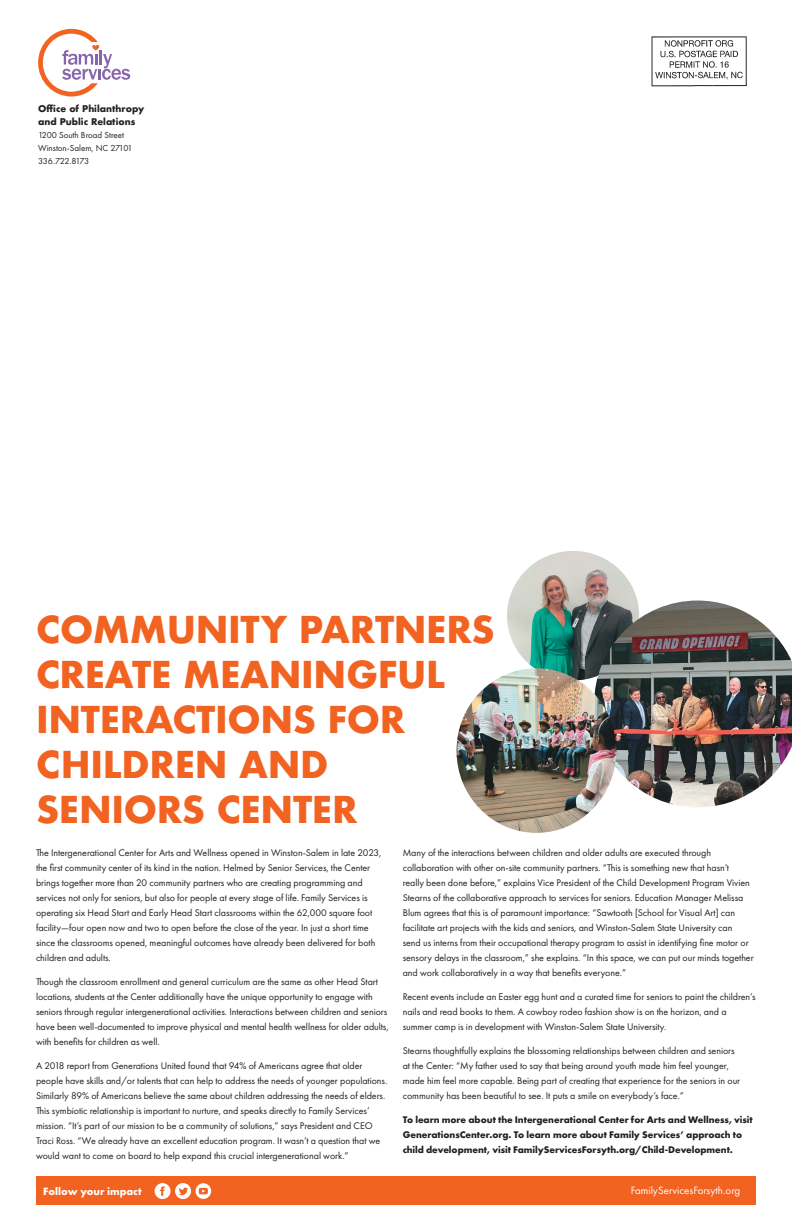
<style>
.page{position:relative;width:792px;height:1224px;background:#fff}
.page>*{position:absolute;margin:0;border:0;box-sizing:border-box;transform-origin:0 0}
.t1{font:700 36px/45px "Futura";letter-spacing:-.01em;color:#f26221}
.t2{font:11px "Futura PT";color:#fff}
.t3{font:700 11px "Futura PT";color:#fff}
.t4{font:10px/15px "Futura PT";letter-spacing:-.005em;color:#231f20}
.t5{font:700 10px/15px "Futura PT";letter-spacing:-.005em;color:#231f20}
.t6{font:9px/13px "Futura PT";color:#231f20}
.t7{font:700 9px/13px "Futura";color:#231f20}
</style>
<div class="page">
<img style="left:651px;top:36px;width:96px;height:51px">
<img style="left:507px;top:551px;width:131px;height:117px">
<img style="left:594px;top:601px;width:198px;height:206px">
<div style="left:36px;top:1177px;width:720px;height:28px;background:#f26221"></div>
<svg style="left:155px;top:1183px;width:56px;height:16px"></svg>
<img style="left:456px;top:668px;width:160px;height:165px">
<svg style="left:38px;top:29px;width:92px;height:68px"></svg>
<p class="t7" style="left:38px;top:102px;width:108px">Office of Philanthropy and Public Relations</p>
<p class="t6" style="left:38px;top:129px;width:96px">1200 South Broad Street<br>Winston-Salem, NC 27101<br>336.722.8173</p>
<h1 class="t1" style="left:36px;top:607px;width:460px">COMMUNITY PARTNERS<br>CREATE MEANINGFUL<br>INTERACTIONS FOR<br>CHILDREN AND<br>SENIORS CENTER</h1>
<p class="t4" style="left:36px;top:845px;width:347px">The Intergenerational Center for Arts and Wellness opened in Winston-Salem in late 2023, the first community center of its kind in the nation. Helmed by Senior Services, the Center brings together more than 20 community partners who are creating programming and services not only for seniors, but also for people at every stage of life. Family Services is operating six Head Start and Early Head Start classrooms within the 62,000 square foot facility—four open now and two to open before the close of the year. In just a short time since the classrooms opened, meaningful outcomes have already been delivered for both children and adults.</p>
<p class="t4" style="left:36px;top:974px;width:354px">Though the classroom enrollment and general curriculum are the same as other Head Start locations, students at the Center additionally have the unique opportunity to engage with seniors through regular intergenerational activities. Interactions between children and seniors have been well-documented to improve physical and mental health wellness for older adults, with benefits for children as well.</p>
<p class="t4" style="left:36px;top:1058px;width:353px">A 2018 report from Generations United found that 94% of Americans agree that older people have skills and/or talents that can help to address the needs of younger populations.<br>Similarly 89% of Americans believe the same about children addressing the needs of elders.<br>This symbiotic relationship is important to nurture, and speaks directly to Family Services’ mission. “It’s part of our mission to be a community of solutions,” says President and CEO Traci Ross. “We already have an excellent education program. It wasn’t a question that we would want to come on board to help expand this crucial intergenerational work.”</p>
<p class="t4" style="left:403px;top:845px;width:352px">Many of the interactions between children and older adults are executed through collaboration with other on-site community partners. “This is something new that hasn’t<br>really been done before,” explains Vice President of the Child Development Program Vivien Stearns of the collaborative approach to services for seniors. Education Manager Melissa Blum agrees that this is of paramount importance: “Sawtooth [School for Visual Art] can facilitate art projects with the kids and seniors, and Winston-Salem State University can<br>send us interns from their occupational therapy program to assist in identifying fine motor or sensory delays in the classroom,” she explains. “In this space, we can put our minds together and work collaboratively in a way that benefits everyone.”</p>
<p class="t4" style="left:403px;top:989px;width:354px">Recent events include an Easter egg hunt and a curated time for seniors to paint the children’s nails and read books to them. A cowboy rodeo fashion show is on the horizon, and a summer camp is in development with Winston-Salem State University.</p>
<p class="t4" style="left:403px;top:1043px;width:339px">Stearns thoughtfully explains the blossoming relationships between children and seniors at the Center: “My father used to say that being around youth made him feel younger, made him feel more capable. Being part of creating that experience for the seniors in our community has been beautiful to see. It puts a smile on everybody’s face.”</p>
<p class="t5" style="left:403px;top:1112px;width:352px">To learn more about the Intergenerational Center for Arts and Wellness, visit<br>GenerationsCenter.org. To learn more about Family Services’ approach to child development, visit FamilyServicesForsyth.org/Child-Development.</p>
<p class="t3" style="left:43px;top:1184px;width:100px">Follow your impact</p>
<p class="t2" style="left:631px;top:1184px;width:111px">FamilyServicesForsyth.org</p>
</div>
